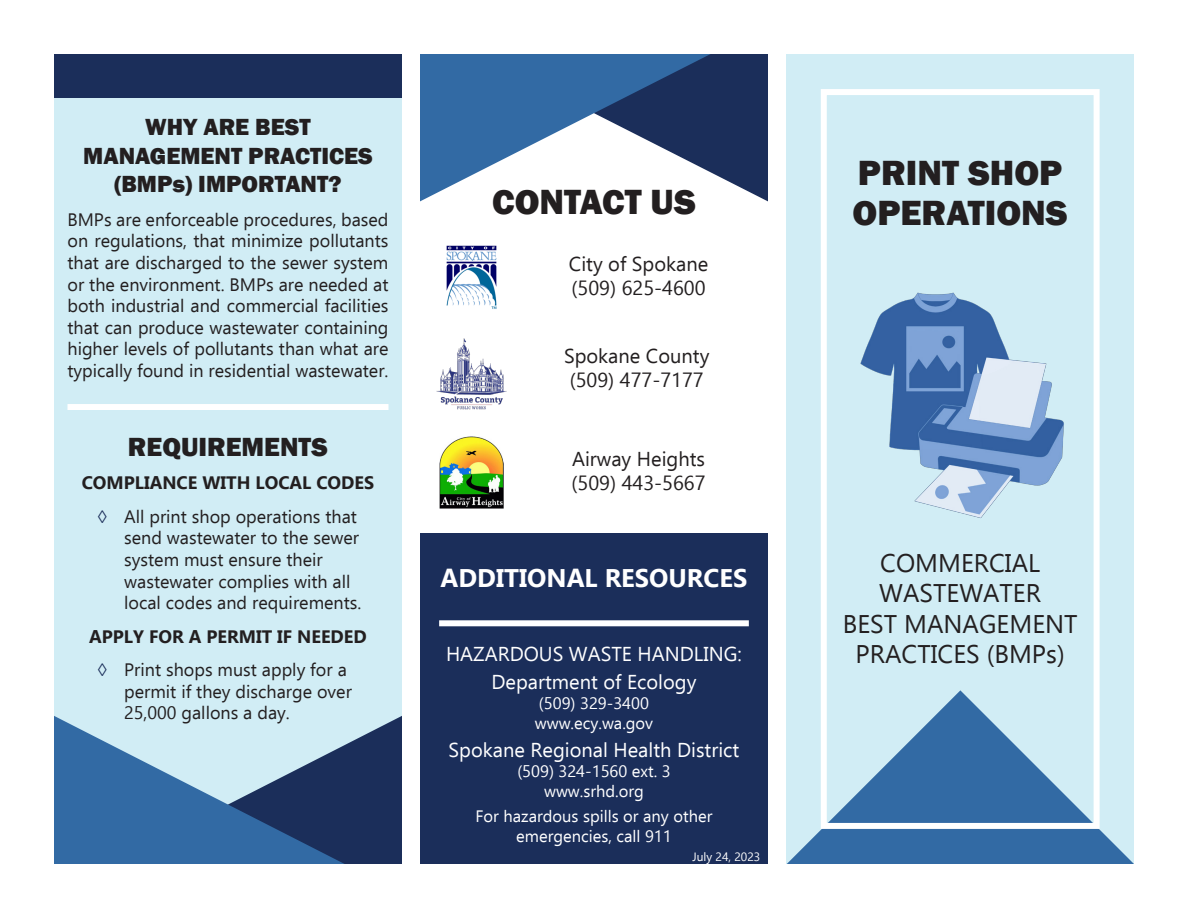
<style>
.page{position:relative;width:1188px;height:918px;background:#fff}
.page>*{position:absolute;margin:0;border:0;box-sizing:border-box;transform-origin:0 0}
.t1{font:800 36px/40.5px "Franklin Gothic";color:#231f20}
.t2{font:800 27px "Franklin Gothic";color:#231f20}
.t3{font:25.5px/30.6px "Ebrima";color:#231f20;text-align:center}
.t4{font:700 25.5px "Ebrima";color:#fff}
.t5{font:800 24px/28.8px "Franklin Gothic";color:#231f20;text-align:center}
.t6{font:20.1px/24.2px "Ebrima";color:#231f20}
.t7{font:20.1px "Ebrima";color:#fff}
.t8{font:18px/21.6px "Ebrima";color:#231f20}
.t9{font:700 18px "Ebrima";color:#231f20}
.t10{font:16.5px/19.8px "Ebrima";color:#fff;text-align:center}
.t11{font:12px "Ebrima";color:#fff}
.s1{color:#1b2e5a}
</style>
<div class="page">
<div style="left:786px;top:54px;width:348px;height:810px;background:#d1edf5"></div>
<svg style="left:787px;top:690px;width:347px;height:174px"></svg>
<div style="left:821px;top:89px;width:279px;height:740px;border:6px solid #fff"></div>
<img style="left:860px;top:292px;width:204px;height:226px">
<div style="left:420px;top:534px;width:348px;height:330px;background:#1b2e5a"></div>
<div style="left:439px;top:620px;width:310px;height:6px;background:#fff"></div>
<svg style="left:420px;top:54px;width:348px;height:147px"></svg>
<img style="left:446px;top:245px;width:51px;height:64px">
<img style="left:437px;top:338px;width:69px;height:72px">
<img style="left:440px;top:437px;width:63px;height:71px">
<div style="left:54px;top:54px;width:348px;height:810px;background:#d1edf5"></div>
<div style="left:68px;top:404px;width:320px;height:6px;background:#fff"></div>
<svg style="left:54px;top:716px;width:348px;height:148px"></svg>
<div style="left:54px;top:54px;width:348px;height:44px;background:#1b2e5a"></div>
<h3 class="t5" style="left:83px;top:112px;width:291px">WHY ARE BEST<br>MANAGEMENT PRACTICES (BMPs) IMPORTANT?</h3>
<p class="t8" style="left:68px;top:208px;width:323px;text-align:justify">BMPs are enforceable procedures, based on regulations, that minimize pollutants that are discharged to the sewer system or the environment. BMPs are needed at both industrial and commercial facilities that can produce wastewater containing higher levels of pollutants than what are typically found in residential wastewater.</p>
<h2 class="t2" style="left:128px;top:429px;width:201px">REQUIREMENTS</h2>
<p class="t9" style="left:82px;top:469px;width:294px">COMPLIANCE WITH LOCAL CODES</p>
<p class="t8" style="left:124px;top:505px;width:239px;text-indent:-27px"><span class="s1">◊</span> All print shop operations that send wastewater to the sewer system must ensure their wastewater complies with all local codes and requirements.</p>
<p class="t9" style="left:89px;top:622px;width:279px">APPLY FOR A PERMIT IF NEEDED</p>
<p class="t8" style="left:124px;top:658px;width:229px;text-indent:-27px"><span class="s1">◊</span> Print shops must apply for a permit if they discharge over<br>25,000 gallons a day.</p>
<h1 class="t1" style="left:492px;top:182px;width:205px">CONTACT US</h1>
<p class="t6" style="left:569px;top:251px;width:141px">City of Spokane (509) 625-4600</p>
<p class="t6" style="left:564px;top:343px;width:147px">Spokane County (509) 477-7177</p>
<p class="t6" style="left:572px;top:446px;width:136px">Airway Heights (509) 443-5667</p>
<h3 class="t4" style="left:441px;top:557px;width:308px">ADDITIONAL RESOURCES</h3>
<p class="t7" style="left:446px;top:639px;width:297px">HAZARDOUS WASTE HANDLING:</p>
<p class="t7" style="left:492px;top:667px;width:206px">Department of Ecology</p>
<p class="t10" style="left:535px;top:693px;width:120px;text-align:left">(509) 329-3400 www.ecy.wa.gov</p>
<p class="t7" style="left:449px;top:735px;width:292px">Spokane Regional Health District</p>
<p class="t10" style="left:517px;top:761px;width:155px">(509) 324-1560 ext. 3 www.srhd.org</p>
<p class="t10" style="left:476px;top:806px;width:238px">For hazardous spills or any other emergencies, call 911</p>
<p class="t11" style="left:692px;top:847px;width:69px">July 24, 2023</p>
<h1 class="t1" style="left:853px;top:152px;width:217px">PRINT SHOP<br>OPERATIONS</h1>
<h3 class="t3" style="left:843px;top:546px;width:236px">COMMERCIAL<br>WASTEWATER<br>BEST MANAGEMENT<br>PRACTICES (BMPs)</h3>
</div>
